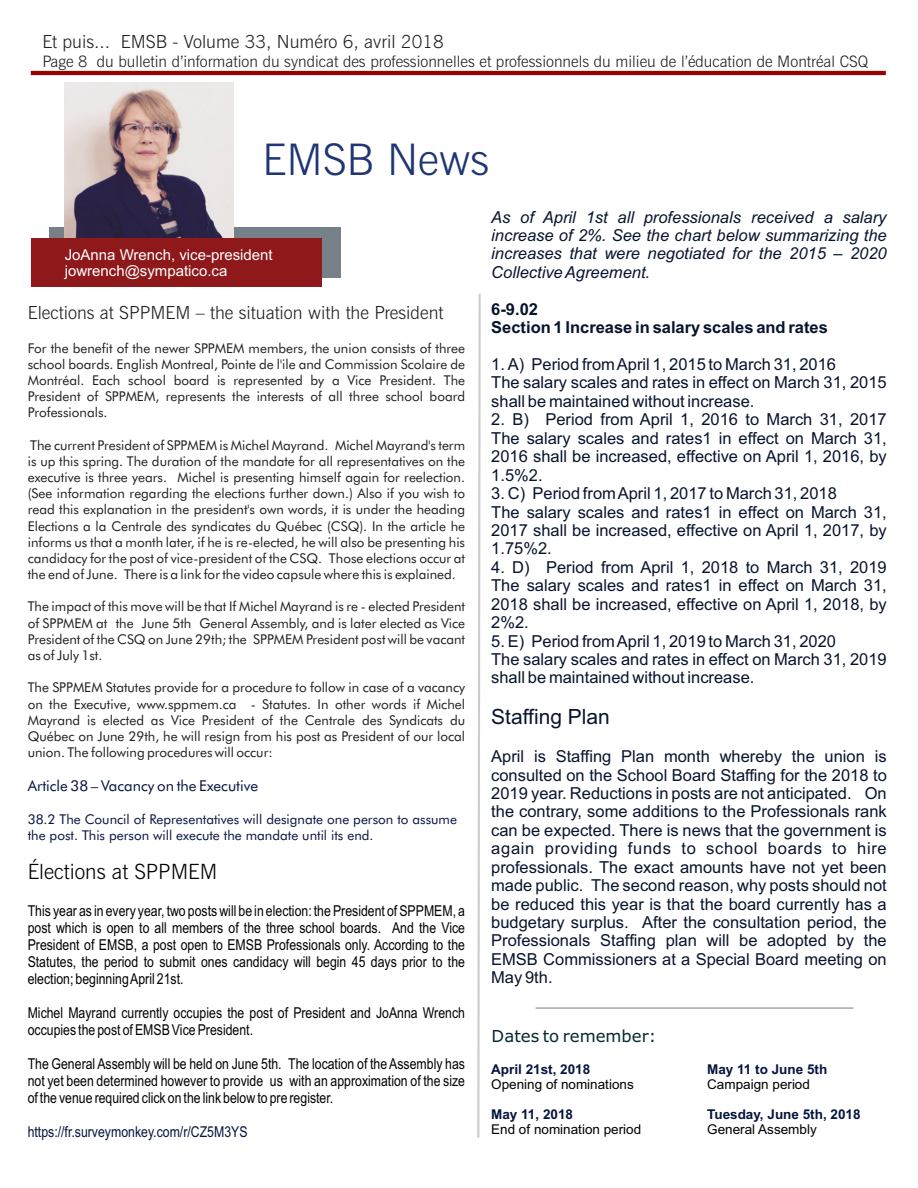
<style>
.page{position:relative;width:918px;height:1188px;background:#fff}
.page>*{position:absolute;margin:0;border:0;box-sizing:border-box;transform-origin:0 0}
.t1{font:300 43.5px "News Gothic BT";color:#1f3574}
.t2{font:300 21px "News Gothic BT";color:#000}
.t3{font:21px "Arial";color:#08142d}
.t4{font:300 18px "News Gothic BT";color:#231f20}
.t5{font:16.5px/18.5px "Arial";color:#08142d}
.t6{font:italic 16.5px/18.5px "Arial";color:#08142d;text-align:justify}
.t7{font:700 16.5px/18.5px "Arial";color:#08142d}
.t8{font:16.5px "Verdana";color:#062833}
.t9{font:300 15.75px "News Gothic BT";color:#231f20}
.t10{font:15px/17px "Arial Narrow";color:#000;text-align:justify}
.t11{font:15px/16.8px "Arial";color:#fff}
.t12{font:15px "Arial Narrow";color:#06143e}
.t13{font:15px "Futura BT";color:#06143e}
.t14{font:13.5px/16.2px "Futura BT";color:#231f20;text-align:justify}
.t15{font:13.5px/16.2px "Futura BT";color:#06143e}
.t16{font:13.5px "Arial";color:#000}
.t17{font:700 13.5px "Arial";color:#06143e}
</style>
<div class="page">
<div style="left:49px;top:227px;width:292px;height:51px;background:#758089"></div>
<img style="left:64px;top:83px;width:169px;height:155px">
<hr style="left:31px;top:71px;width:855px;height:4px;background:#900">
<div style="left:31px;top:238px;width:291px;height:48px;background:#8e181a"></div>
<svg style="left:477px;top:293px;width:4px;height:845px"></svg>
<hr style="left:536px;top:1008px;width:317px;height:1px;background:#a7a9ac">
<h3 class="t4" style="left:42px;top:34px;width:403px">Et puis... EMSB - Volume 33, Numéro 6, avril 2018</h3>
<p class="t9" style="left:42px;top:55px;width:827px">Page 8 du bulletin d’information du syndicat des professionnelles et professionnels du milieu de l’éducation de Montréal CSQ</p>
<h1 class="t1" style="left:262px;top:142px;width:229px">EMSB News</h1>
<p class="t11" style="left:65px;top:247px;width:210px">JoAnna Wrench, vice-president jowrench@sympatico.ca</p>
<h3 class="t4" style="left:28px;top:305px;width:417px">Elections at SPPMEM – the situation with the President</h3>
<p class="t14" style="left:28px;top:341px;width:439px">For the benefit of the newer SPPMEM members, the union consists of three school boards. English Montreal, Pointe de l'ile and Commission Scolaire de Montréal. Each school board is represented by a Vice President. The President of SPPMEM, represents the interests of all three school board Professionals.</p>
<p class="t14" style="left:28px;top:438px;width:439px">The current President of SPPMEM is Michel Mayrand. Michel Mayrand's term is up this spring. The duration of the mandate for all representatives on the executive is three years. Michel is presenting himself again for reelection. (See information regarding the elections further down.) Also if you wish to read this explanation in the president's own words, it is under the heading Elections a la Centrale des syndicates du Québec (CSQ). In the article he informs us that a month later, if he is re-elected, he will also be presenting his candidacy for the post of vice-president of the CSQ. Those elections occur at the end of June. There is a link for the video capsule where this is explained.</p>
<p class="t14" style="left:28px;top:600px;width:439px">The impact of this move will be that If Michel Mayrand is re - elected President of SPPMEM at the June 5th General Assembly, and is later elected as Vice President of the CSQ on June 29th; the SPPMEM President post will be vacant as of July 1st.</p>
<p class="t14" style="left:28px;top:681px;width:439px">The SPPMEM Statutes provide for a procedure to follow in case of a vacancy on the Executive, www.sppmem.ca - Statutes. In other words if Michel Mayrand is elected as Vice President of the Centrale des Syndicats du Québec on June 29th, he will resign from his post as President of our local union. The following procedures will occur:</p>
<p class="t13" style="left:28px;top:780px;width:232px">Article 38 – Vacancy on the Executive</p>
<p class="t15" style="left:28px;top:812px;width:431px">38.2 The Council of Representatives will designate one person to assume the post. This person will execute the mandate until its end.</p>
<h2 class="t2" style="left:28px;top:863px;width:191px">Élections at SPPMEM</h2>
<p class="t10" style="left:28px;top:904px;width:439px">This year as in every year, two posts will be in election: the President of SPPMEM, a post which is open to all members of the three school boards. And the Vice President of EMSB, a post open to EMSB Professionals only. According to the Statutes, the period to submit ones candidacy will begin 45 days prior to the election; beginning April 21st.</p>
<p class="t10" style="left:28px;top:1006px;width:439px">Michel Mayrand currently occupies the post of President and JoAnna Wrench occupies the post of EMSB Vice President.</p>
<p class="t10" style="left:28px;top:1057px;width:439px">The General Assembly will be held on June 5th. The location of the Assembly has not yet been determined however to provide us with an approximation of the size of the venue required click on the link below to pre register.</p>
<p class="t12" style="left:28px;top:1126px;width:221px">https://fr.surveymonkey.com/r/CZ5M3YS</p>
<p class="t6" style="left:491px;top:209px;width:397px">As of April 1st all professionals received a salary increase of 2%. See the chart below summarizing the increases that were negotiated for the 2015 – 2020<br>Collective Agreement.</p>
<p class="t7" style="left:491px;top:301px;width:338px">6-9.02<br>Section 1 Increase in salary scales and rates</p>
<p class="t5" style="left:491px;top:357px;width:397px">1. A) Period from April 1, 2015 to March 31, 2016<br>The salary scales and rates in effect on March 31, 2015 shall be maintained without increase.</p>
<p class="t5" style="left:491px;top:412px;width:397px;text-align:justify">2. B) Period from April 1, 2016 to March 31, 2017<br>The salary scales and rates1 in effect on March 31, 2016 shall be increased, effective on April 1, 2016, by 1.5%2.</p>
<p class="t5" style="left:491px;top:486px;width:397px">3. C) Period from April 1, 2017 to March 31, 2018<br>The salary scales and rates1 in effect on March 31, 2017 shall be increased, effective on April 1, 2017, by 1.75%2.</p>
<p class="t5" style="left:491px;top:559px;width:397px;text-align:justify">4. D) Period from April 1, 2018 to March 31, 2019<br>The salary scales and rates1 in effect on March 31, 2018 shall be increased, effective on April 1, 2018, by 2%2.</p>
<p class="t5" style="left:491px;top:633px;width:397px">5. E) Period from April 1, 2019 to March 31, 2020<br>The salary scales and rates in effect on March 31, 2019 shall be maintained without increase.</p>
<h2 class="t3" style="left:491px;top:709px;width:120px">Staffing Plan</h2>
<p class="t5" style="left:491px;top:749px;width:397px;text-align:justify">April is Staffing Plan month whereby the union is consulted on the School Board Staffing for the 2018 to 2019 year. Reductions in posts are not anticipated. On the contrary, some additions to the Professionals rank can be expected. There is news that the government is again providing funds to school boards to hire professionals. The exact amounts have not yet been made public. The second reason, why posts should not be reduced this year is that the board currently has a budgetary surplus. After the consultation period, the Professionals Staffing plan will be adopted by the EMSB Commissioners at a Special Board meeting on May 9th.</p>
<p class="t8" style="left:492px;top:1029px;width:166px">Dates to remember:</p>
<p class="t17" style="left:491px;top:1064px;width:101px">April 21st, 2018</p>
<p class="t17" style="left:707px;top:1064px;width:122px">May 11 to June 5th</p>
<p class="t16" style="left:491px;top:1079px;width:144px">Opening of nominations</p>
<p class="t16" style="left:707px;top:1079px;width:104px">Campaign period</p>
<p class="t17" style="left:491px;top:1109px;width:83px">May 11, 2018</p>
<p class="t17" style="left:707px;top:1109px;width:155px">Tuesday, June 5th, 2018</p>
<p class="t16" style="left:491px;top:1125px;width:152px">End of nomination period</p>
<p class="t16" style="left:707px;top:1125px;width:111px">General Assembly</p>
</div>
